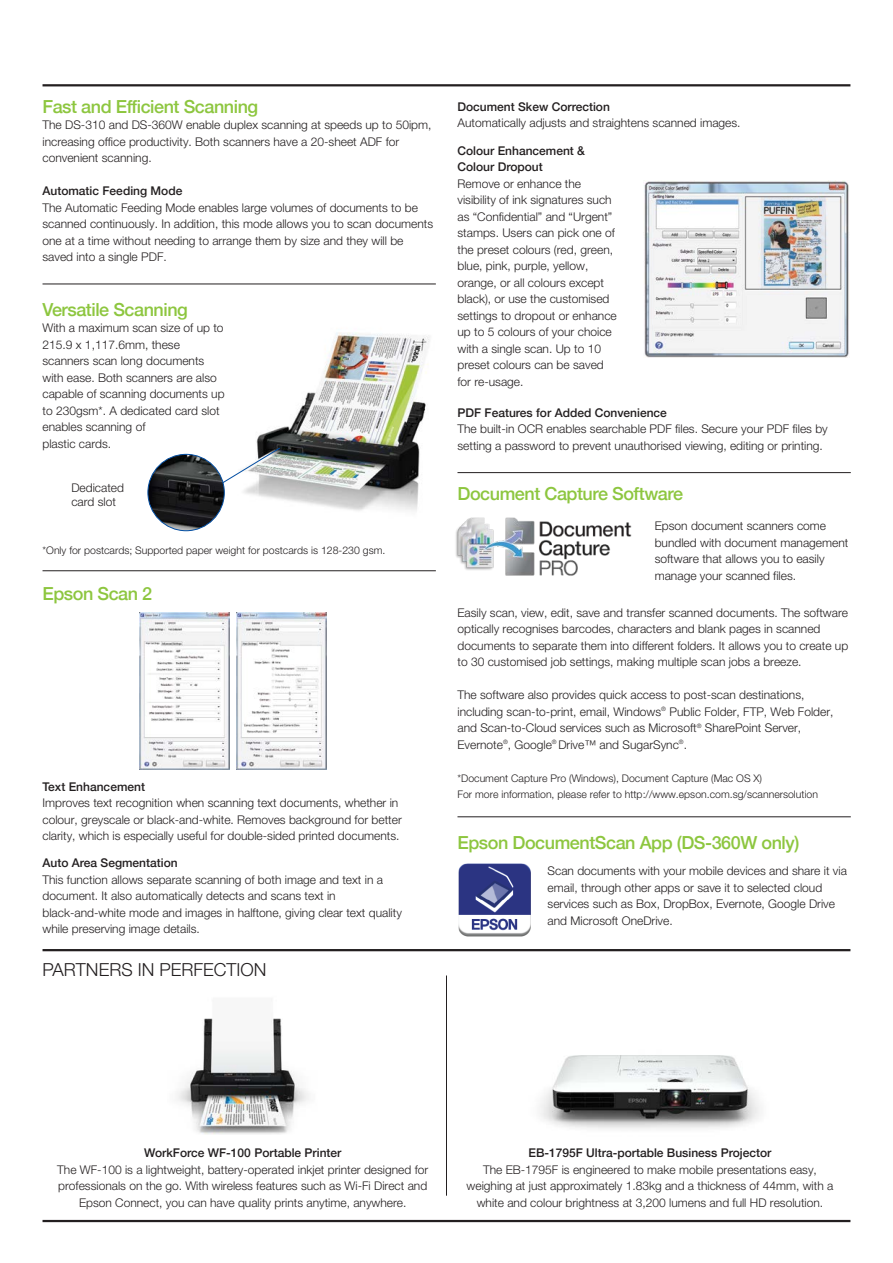
<style>
.page{position:relative;width:893px;height:1263px;background:#fff}
.page>*{position:absolute;margin:0;border:0;box-sizing:border-box;transform-origin:0 0}
.t1{font:500 18px "Helvetica Neue";letter-spacing:-.025em;color:#8dc63f}
.t2{font:300 18px "Helvetica Neue";color:#231f20}
.t3{font:300 12px/16.5px "Helvetica Neue";color:#231f20}
.t4{font:500 12px/16.5px "Helvetica Neue";color:#231f20}
.t5{font:300 10.5px/16.5px "Helvetica Neue";color:#231f20}
</style>
<div class="page">
<img style="left:210px;top:332px;width:266px;height:191px">
<svg style="left:219px;top:447px;width:62px;height:38px"></svg>
<img style="left:148px;top:454px;width:76px;height:77px;border-radius:38px">
<div style="left:148px;top:454px;width:77px;height:77px;border:1px solid #034ea2;border-radius:50%"></div>
<img style="left:540px;top:1055px;width:220px;height:74px">
<img style="left:177px;top:1018px;width:132px;height:116px">
<hr style="left:43px;top:949px;width:807px;height:2px;background:#231f20">
<hr style="left:43px;top:1220px;width:807px;height:2px;background:#231f20">
<hr style="left:43px;top:284px;width:393px;height:1px;background:#231f20">
<hr style="left:457px;top:472px;width:394px;height:1px;background:#231f20">
<hr style="left:457px;top:816px;width:394px;height:1px;background:#231f20">
<hr style="left:43px;top:570px;width:393px;height:1px;background:#231f20">
<img style="left:140px;top:612px;width:90px;height:157px">
<img style="left:236px;top:612px;width:90px;height:157px">
<img style="left:644px;top:181px;width:205px;height:177px">
<img style="left:439px;top:503px;width:193px;height:73px">
<img style="left:458px;top:863px;width:73px;height:74px">
<hr style="left:446px;top:975px;width:1px;height:221px;background:#231f20">
<hr style="left:43px;top:84px;width:807px;height:2px;background:#231f20">
<h1 class="t1" style="left:43px;top:92px;width:217px">Fast and Efficient Scanning</h1>
<p class="t3" style="left:43px;top:116px;width:390px">The DS-310 and DS-360W enable duplex scanning at speeds up to 50ipm, increasing office productivity. Both scanners have a 20-sheet ADF for convenient scanning.</p>
<p class="t4" style="left:43px;top:182px;width:141px">Automatic Feeding Mode</p>
<p class="t3" style="left:43px;top:199px;width:392px">The Automatic Feeding Mode enables large volumes of documents to be scanned continuously. In addition, this mode allows you to scan documents one at a time without needing to arrange them by size and they will be saved into a single PDF.</p>
<h1 class="t1" style="left:43px;top:295px;width:147px">Versatile Scanning</h1>
<p class="t3" style="left:43px;top:319px;width:184px">With a maximum scan size of up to<br>215.9 x 1,117.6mm, these scanners scan long documents with ease. Both scanners are also capable of scanning documents up to 230gsm*. A dedicated card slot enables scanning of<br>plastic cards.</p>
<p class="t3" style="left:71px;top:480px;width:54px;line-height:14.4px">Dedicated card slot</p>
<p class="t5" style="left:43px;top:542px;width:344px">*Only for postcards; Supported paper weight for postcards is 128-230 gsm.</p>
<h1 class="t1" style="left:43px;top:579px;width:111px">Epson Scan 2</h1>
<p class="t4" style="left:43px;top:777px;width:104px">Text Enhancement</p>
<p class="t3" style="left:43px;top:794px;width:361px">Improves text recognition when scanning text documents, whether in colour, greyscale or black-and-white. Removes background for better clarity, which is especially useful for double-sided printed documents.</p>
<p class="t4" style="left:43px;top:854px;width:137px">Auto Area Segmentation</p>
<p class="t3" style="left:43px;top:871px;width:361px">This function allows separate scanning of both image and text in a document. It also automatically detects and scans text in black-and-white mode and images in halftone, giving clear text quality while preserving image details.</p>
<h1 class="t2" style="left:43px;top:958px;width:225px">PARTNERS IN PERFECTION</h1>
<p class="t4" style="left:457px;top:97px;width:154px">Document Skew Correction</p>
<p class="t3" style="left:457px;top:114px;width:285px">Automatically adjusts and straightens scanned images.</p>
<p class="t4" style="left:457px;top:141px;width:129px">Colour Enhancement &amp;<br>Colour Dropout</p>
<p class="t3" style="left:457px;top:175px;width:161px">Remove or enhance the visibility of ink signatures such as “Confidential” and “Urgent” stamps. Users can pick one of the preset colours (red, green, blue, pink, purple, yellow, orange, or all colours except black), or use the customised settings to dropout or enhance up to 5 colours of your choice with a single scan. Up to 10 preset colours can be saved for re-usage.</p>
<p class="t4" style="left:457px;top:403px;width:211px">PDF Features for Added Convenience</p>
<p class="t3" style="left:457px;top:420px;width:372px">The built-in OCR enables searchable PDF files. Secure your PDF files by setting a password to prevent unauthorised viewing, editing or printing.</p>
<h1 class="t1" style="left:457px;top:479px;width:227px">Document Capture Software</h1>
<p class="t3" style="left:655px;top:517px;width:195px">Epson document scanners come bundled with document management software that allows you to easily manage your scanned files.</p>
<p class="t3" style="left:457px;top:604px;width:392px">Easily scan, view, edit, save and transfer scanned documents. The software optically recognises barcodes, characters and blank pages in scanned documents to separate them into different folders. It allows you to create up to 30 customised job settings, making multiple scan jobs a breeze.</p>
<p class="t3" style="left:457px;top:686px;width:377px">The software also provides quick access to post-scan destinations, including scan-to-print, email, Windows<sup>®</sup> Public Folder, FTP, Web Folder, and Scan-to-Cloud services such as Microsoft<sup>®</sup> SharePoint Server, Evernote<sup>®</sup>, Google<sup>®</sup> Drive™ and SugarSync<sup>®</sup>.</p>
<p class="t5" style="left:457px;top:769px;width:362px">*Document Capture Pro (Windows), Document Capture (Mac OS X)<br>For more information, please refer to http://www.epson.com.sg/scannersolution</p>
<h1 class="t1" style="left:457px;top:828px;width:343px">Epson DocumentScan App (DS-360W only)</h1>
<p class="t3" style="left:548px;top:862px;width:301px">Scan documents with your mobile devices and share it via email, through other apps or save it to selected cloud services such as Box, DropBox, Evernote, Google Drive and Microsoft OneDrive.</p>
<p class="t4" style="left:144px;top:1144px;width:199px">WorkForce WF-100 Portable Printer</p>
<p class="t3" style="left:57px;top:1161px;width:372px;text-align:center">The WF-100 is a lightweight, battery-operated inkjet printer designed for professionals on the go. With wireless features such as Wi-Fi Direct and<br>Epson Connect, you can have quality prints anytime, anywhere.</p>
<p class="t4" style="left:528px;top:1144px;width:245px">EB-1795F Ultra-portable Business Projector</p>
<p class="t3" style="left:467px;top:1161px;width:368px;text-align:center">The EB-1795F is engineered to make mobile presentations easy, weighing at just approximately 1.83kg and a thickness of 44mm, with a white and colour brightness at 3,200 lumens and full HD resolution.</p>
</div>
